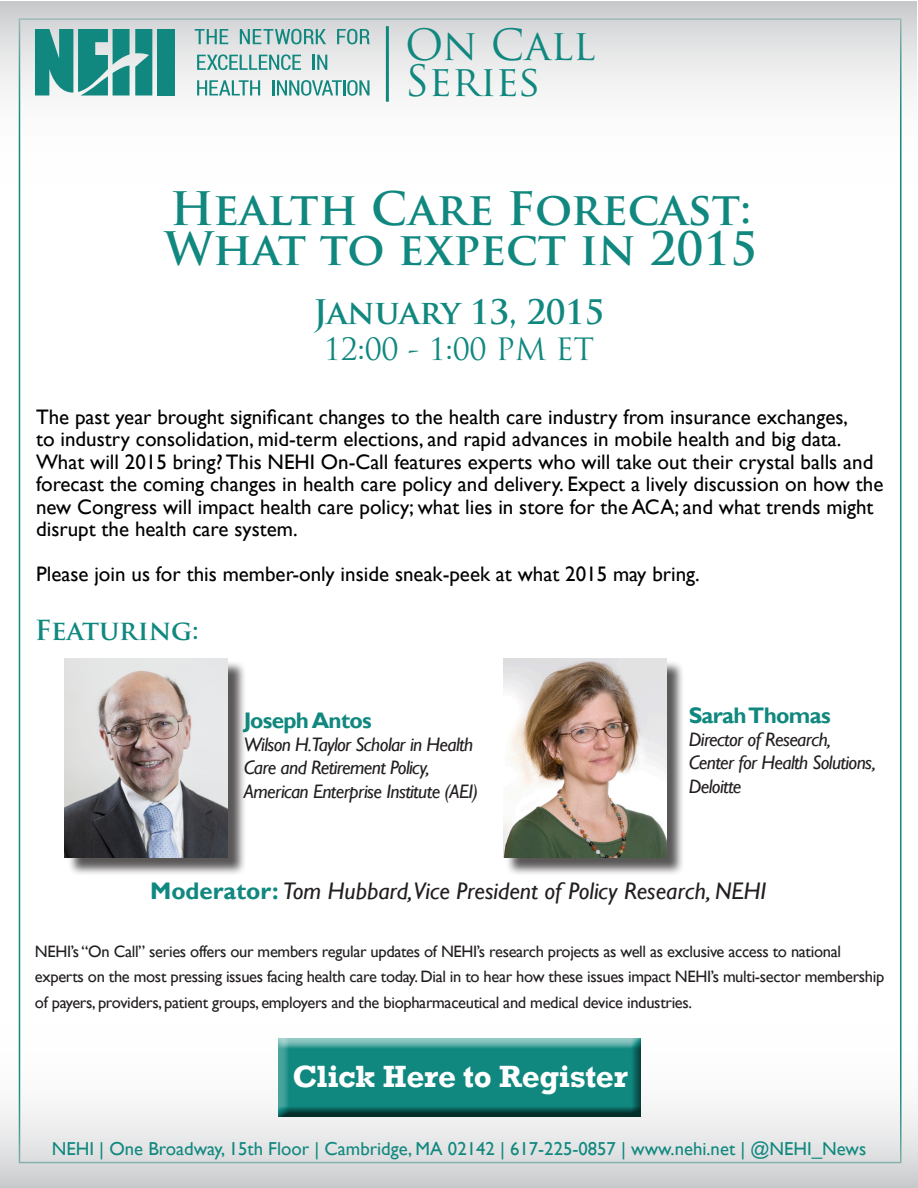
<style>
.page{position:relative;width:918px;height:1188px;background:#fff}
.page>*{position:absolute;margin:0;border:0;box-sizing:border-box;transform-origin:0 0}
.t1{font:700 45px "Trajan Pro";color:#10887f}
.t2{font:42px/36px "Trajan Pro";color:#10887f}
.t3{font:700 33px "Trajan Pro";letter-spacing:-.01em;color:#10887f}
.t4{font:700 31.5px "Rockwell";letter-spacing:-.01em;color:#fff}
.t5{font:30px "Trajan Pro";letter-spacing:-.01em;color:#10887f}
.t6{font:700 27px "Trajan Pro";letter-spacing:-.005em;color:#10887f}
.t7{font:italic 24px "Gill Sans";color:#231f20}
.t8{font:700 22.5px "Gill Sans";letter-spacing:-.03em;color:#10887f}
.t9{font:21px/22.5px "Gill Sans";color:#000}
.t10{font:italic 19.5px/23.4px "Gill Sans";letter-spacing:-.03em;color:#231f20}
.t11{font:18.75px "Gill Sans";color:#10887f}
.t12{font:16.5px/25.5px "Gill Sans";letter-spacing:-.02em;color:#231f20}
.s1{font-weight:700;font-style:normal;color:#10887f}
</style>
<div class="page">
<svg style="left:0;top:982px;width:918px;height:206px"></svg>
<svg style="left:0;top:1px;width:917px;height:231px"></svg>
<div style="left:268px;top:1029px;width:381px;height:95px;background:#fff"></div>
<div style="left:270px;top:1033px;width:379px;height:91px;background:#231f20;opacity:.75"></div>
<hr style="left:386px;top:26px;width:3px;height:76px;background:#10887f">
<svg style="left:195px;top:29px;width:33px;height:15px"></svg>
<svg style="left:240px;top:29px;width:86px;height:15px"></svg>
<svg style="left:337px;top:29px;width:33px;height:15px"></svg>
<svg style="left:197px;top:54px;width:104px;height:16px;background:#9bc6c3"></svg>
<svg style="left:313px;top:55px;width:14px;height:15px"></svg>
<svg style="left:197px;top:80px;width:63px;height:15px"></svg>
<svg style="left:273px;top:80px;width:96px;height:16px"></svg>
<div style="left:158px;top:29px;width:17px;height:67px;background:#10887f"></div>
<svg style="left:35px;top:29px;width:117px;height:67px;background:#47a09a"></svg>
<div style="left:67px;top:661px;width:179px;height:215px;background:#231f20;opacity:.75"></div>
<img style="left:65px;top:658px;width:163px;height:199px">
<div style="left:505px;top:661px;width:180px;height:215px;background:#231f20;opacity:.75"></div>
<img style="left:503px;top:658px;width:163px;height:199px">
<p class="t2" style="left:405px;top:27px;width:192px">On Call<br>Series</p>
<p class="t1" style="left:170px;top:180px;width:583px">Health Care Forecast:</p>
<p class="t1" style="left:164px;top:221px;width:595px">What to expect in 2015</p>
<p class="t3" style="left:313px;top:291px;width:293px">January 13, 2015</p>
<p class="t5" style="left:324px;top:330px;width:272px">12:00 - 1:00 PM ET</p>
<p class="t9" style="left:36px;top:406px;width:849px">The past year brought significant changes to the health care industry from insurance exchanges,<br>to industry consolidation, mid-term elections, and rapid advances in mobile health and big data.<br>What will 2015 bring? This NEHI On-Call features experts who will take out their crystal balls and forecast the coming changes in health care policy and delivery. Expect a lively discussion on how the new Congress will impact health care policy; what lies in store for the ACA; and what trends might disrupt the health care system.</p>
<p class="t9" style="left:36px;top:563px;width:665px">Please join us for this member-only inside sneak-peek at what 2015 may bring.</p>
<p class="t6" style="left:35px;top:614px;width:166px">Featuring:</p>
<p class="t8" style="left:244px;top:707px;width:130px">Joseph Antos</p>
<p class="t10" style="left:244px;top:733px;width:231px">Wilson H.Taylor Scholar in Health<br>Care and Retirement Policy,</p>
<p class="t10" style="left:244px;top:780px;width:236px">American Enterprise Institute (AEI)</p>
<p class="t8" style="left:689px;top:701px;width:143px">Sarah Thomas</p>
<p class="t10" style="left:689px;top:728px;width:144px">Director of Research,</p>
<p class="t10" style="left:689px;top:751px;width:189px">Center for Health Solutions,</p>
<p class="t10" style="left:689px;top:775px;width:54px">Deloitte</p>
<p class="t7" style="left:150px;top:877px;width:618px"><span class="s1">Moderator:</span> Tom Hubbard,Vice President of Policy Research, NEHI</p>
<p class="t12" style="left:35px;top:939px;width:851px">NEHI’s “On Call” series offers our members regular updates of NEHI’s research projects as well as exclusive access to national experts on the most pressing issues facing health care today. Dial in to hear how these issues impact NEHI’s multi-sector membership of payers, providers, patient groups, employers and the biopharmaceutical and medical device industries.</p>
<p class="t4" style="left:292px;top:1058px;width:337px">Click Here to Register</p>
<p class="t11" style="left:52px;top:1138px;width:816px">NEHI | One Broadway, 15th Floor | Cambridge, MA 02142 | 617-225-0857 | www.nehi.net | @NEHI_News</p>
</div>
